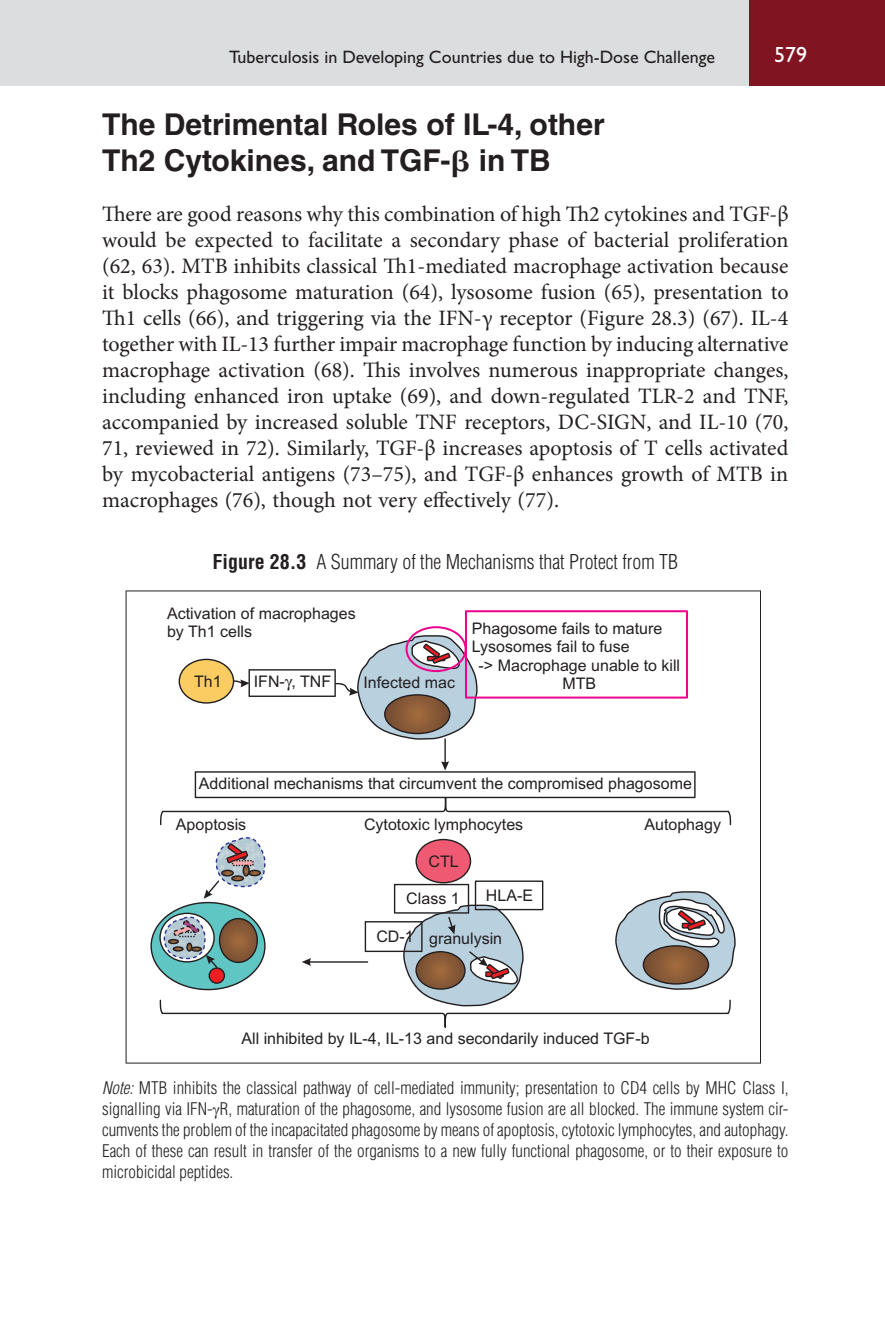
<style>
.page{position:relative;width:885px;height:1327px;background:#fff}
.page>*{position:absolute;margin:0;border:0;box-sizing:border-box;transform-origin:0 0}
.t1{font:700 30px/36px "Helvetica LT Std";color:#231f20}
.t2{font:22px/26px "Minion Pro";color:#231f20;text-align:justify}
.t3{font:22px "Gill Sans Std";color:#fff}
.t4{font:300 condensed 20px "Helvetica LT Std";color:#231f20}
.t5{font:18px "Gill Sans Std";color:#231f20}
.t6{font:300 condensed 17px/21px "Helvetica LT Std";color:#231f20;text-align:justify}
.t7{font:16px/17.8px "Arial";color:#231f20}
.s1{font-family:"Mathematical Pi Four";font-weight:400}
.s2{font-weight:700}
.s3{font-style:italic}
</style>
<div class="page">
<div style="left:0;top:0;width:750px;height:86px;background:#dcdddf"></div>
<div style="left:748px;top:0;width:136px;height:86px;background:#801420"></div>
<svg style="left:126px;top:590px;width:634px;height:473px"></svg>
<svg style="left:178px;top:610px;width:510px;height:129px"></svg>
<p class="t5" style="left:229px;top:51px;width:487px">Tuberculosis in Developing Countries due to High-Dose Challenge</p>
<p class="t3" style="left:774px;top:47px;width:34px">579</p>
<h1 class="t1" style="left:102px;top:109px;width:504px">The Detrimental Roles of IL-4, other<br>Th2 Cytokines, and TGF-<span class="s1">-</span> in TB</h1>
<p class="t2" style="left:102px;top:203px;width:688px">There are good reasons why this combination of high Th2 cytokines and TGF-β would be expected to facilitate a secondary phase of bacterial proliferation (62, 63). MTB inhibits classical Th1-mediated macrophage activation because it blocks phagosome maturation (64), lysosome fusion (65), presentation to Th1 cells (66), and triggering via the IFN-γ receptor (Figure 28.3) (67). IL-4 together with IL-13 further impair macrophage function by inducing alternative macrophage activation (68). This involves numerous inappropriate changes, including enhanced iron uptake (69), and down-regulated TLR-2 and TNF, accompanied by increased soluble TNF receptors, DC-SIGN, and IL-10 (70, 71, reviewed in 72). Similarly, TGF-β increases apoptosis of T cells activated by mycobacterial antigens (73–75), and TGF-β enhances growth of MTB in macrophages (76), though not very effectively (77).</p>
<p class="t4" style="left:212px;top:553px;width:467px"><span class="s2">Figure 28.3</span> A Summary of the Mechanisms that Protect from TB</p>
<p class="t7" style="left:167px;top:606px;width:190px">Activation of macrophages by Th1 cells</p>
<p class="t7" style="left:194px;top:674px;width:29px">Th1</p>
<p class="t7" style="left:254px;top:674px;width:79px">IFN- , TNF</p>
<p class="t7" style="left:363px;top:675px;width:93px">Infected mac</p>
<p class="t7" style="left:472px;top:621px;width:192px">Phagosome fails to mature<br>Lysosomes fail to fuse</p>
<p class="t7" style="left:478px;top:658px;width:203px;text-align:center">-&gt; Macrophage unable to kill<br>MTB</p>
<p class="t7" style="left:199px;top:776px;width:494px">Additional mechanisms that circumvent the compromised phagosome</p>
<p class="t7" style="left:176px;top:817px;width:72px">Apoptosis</p>
<p class="t7" style="left:364px;top:817px;width:161px">Cytotoxic lymphocytes</p>
<p class="t7" style="left:644px;top:817px;width:78px">Autophagy</p>
<p class="t7" style="left:428px;top:854px;width:32px">CTL</p>
<p class="t7" style="left:406px;top:891px;width:55px">Class 1</p>
<p class="t7" style="left:486px;top:888px;width:49px">HLA-E</p>
<p class="t7" style="left:376px;top:929px;width:39px">CD-1</p>
<p class="t7" style="left:429px;top:931px;width:74px">granulysin</p>
<p class="t7" style="left:241px;top:1031px;width:409px">All inhibited by IL-4, IL-13 and secondarily induced TGF-b</p>
<p class="t6" style="left:102px;top:1078px;width:688px"><span class="s3">Note:</span> MTB inhibits the classical pathway of cell-mediated immunity; presentation to CD4 cells by MHC Class I, signalling via IFN- R, maturation of the phagosome, and lysosome fusion are all blocked. The immune system cir&shy;cumvents the problem of the incapacitated phagosome by means of apoptosis, cytotoxic lymphocytes, and autophagy.<br>Each of these can result in transfer of the organisms to a new fully functional phagosome, or to their exposure to microbicidal peptides.</p>
</div>
